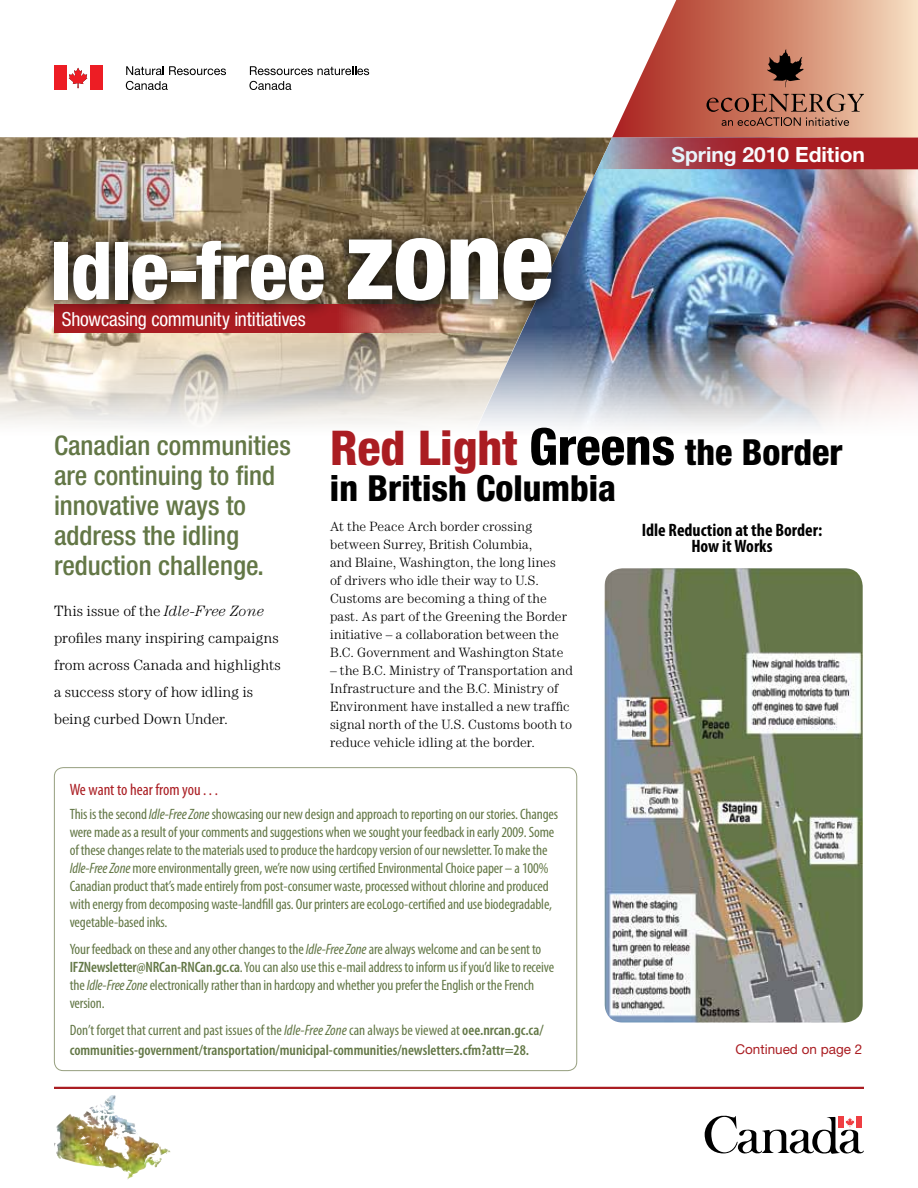
<style>
.page{position:relative;width:918px;height:1188px;background:#fff}
.page>*{position:absolute;margin:0;border:0;box-sizing:border-box;transform-origin:0 0}
.t1{font:800 condensed 80.25px "Helvetica Neue LT Std";letter-spacing:-.015em;color:#fff}
.t2{font:800 condensed 36px/36px "Helvetica Neue LT Std";color:#000}
.t3{font:500 condensed 27px/30px "Helvetica Neue LT Std";color:#637746}
.t4{font:700 21px "Helvetica Neue LT Std";color:#fff}
.t5{font:condensed 19.5px "Helvetica Neue LT Std";letter-spacing:-.01em;color:#fff}
.t6{font:700 condensed 18px/16.5px "Myriad Pro";color:#000;text-align:center}
.t7{font:condensed 16.5px "Myriad Pro";color:#aa1d22}
.t8{font:condensed 15px/18px "Myriad Pro";letter-spacing:-.01em;color:#637746}
.t9{font:600 condensed 15px/19.5px "Myriad Pro";color:#637746}
.t10{font:300 15px/27px "Century Std";letter-spacing:.01em;color:#000}
.t11{font:300 13.5px/18px "Century Std";letter-spacing:.01em;color:#000}
.t12{font:13.5px "Helvetica Neue LT Std";color:#aa1d22}
.s1{font-size:110.25px}
.s2{font-style:italic}
.s3{font-size:48px;color:#aa1d22}
.s4{font-size:51px}
.s5{font-weight:600}
.s6{font-weight:400}
.s7{font-weight:400;font-style:italic}
</style>
<div class="page">
<img style="left:605px;top:568px;width:258px;height:455px">
<img style="left:0;top:137px;width:597px;height:288px">
<img style="left:466px;top:138px;width:452px;height:289px">
<img style="left:106px;top:1095px;width:10px;height:16px">
<div style="left:54px;top:66px;width:12px;height:24px;background:#ed1d24"></div>
<svg style="left:69px;top:68px;width:18px;height:20px"></svg>
<div style="left:90px;top:66px;width:12px;height:24px;background:#ed1d24"></div>
<svg style="left:250px;top:66px;width:119px;height:9px"></svg>
<svg style="left:249px;top:81px;width:42px;height:9px"></svg>
<svg style="left:126px;top:66px;width:100px;height:9px"></svg>
<svg style="left:126px;top:81px;width:42px;height:9px"></svg>
<hr style="left:54px;top:1087px;width:810px;height:2px;background:#aa1d22">
<svg style="left:705px;top:1115px;width:159px;height:39px"></svg>
<div style="left:54px;top:767px;width:523px;height:304px;border:1px solid #969f7f;border-radius:9px"></div>
<svg style="left:54px;top:318px;width:501px;height:15px;background:#a64341"></svg>
<svg style="left:597px;top:0;width:321px;height:169px;background:#c98375"></svg>
<svg style="left:36px;top:220px;width:534px;height:98px;background:#604b3c"></svg>
<h1 class="t1" style="left:50px;top:221px;width:505px">Idle-free <span class="s1">zone</span></h1>
<h3 class="t5" style="left:62px;top:308px;width:245px">Showcasing community intitiatives</h3>
<h3 class="t4" style="left:671px;top:141px;width:195px">Spring 2010 Edition</h3>
<h3 class="t3" style="left:54px;top:430px;width:238px">Canadian communities are continuing to find innovative ways to address the idling reduction challenge.</h3>
<p class="t10" style="left:54px;top:597px;width:228px">This issue of the <span class="s2">Idle-Free Zone </span>profiles many inspiring campaigns from across Canada and highlights a success story of how idling is being curbed Down Under.</p>
<h2 class="t2" style="left:330px;top:433px;width:514px"><span class="s3">Red Light</span> <span class="s4">Greens</span> the Border in British Columbia</h2>
<p class="t11" style="left:330px;top:517px;width:238px">At the Peace Arch border crossing between Surrey, British Columbia,<br>and Blaine, Washington, the long lines of drivers who idle their way to U.S.<br>Customs are becoming a thing of the past. As part of the Greening the Border initiative – a collaboration between the B.C. Government and Washington State</p>
<p class="t11" style="left:330px;top:661px;width:244px">– the B.C. Ministry of Transportation and Infrastructure and the B.C. Ministry of Environment have installed a new traffic signal north of the U.S. Customs booth to reduce vehicle idling at the border.</p>
<p class="t6" style="left:642px;top:521px;width:182px">Idle Reduction at the Border:<br>How it Works</p>
<p class="t7" style="left:70px;top:780px;width:150px">We want to hear from you . . .</p>
<p class="t8" style="left:70px;top:805px;width:490px">This is the second <span class="s2">Idle-Free Zone</span> showcasing our new design and approach to reporting on our stories. Changes were made as a result of your comments and suggestions when we sought your feedback in early 2009. Some of these changes relate to the materials used to produce the hardcopy version of our newsletter. To make the <span class="s2">Idle-Free Zone</span> more environmentally green, we’re now using certified Environmental Choice paper – a 100% Canadian product that’s made entirely from post-consumer waste, processed without chlorine and produced with energy from decomposing waste-landfill gas. Our printers are ecoLogo-certified and use biodegradable, vegetable-based inks.</p>
<p class="t8" style="left:70px;top:940px;width:486px">Your feedback on these and any other changes to the <span class="s2">Idle-Free Zone</span> are always welcome and can be sent to <span class="s5">IFZNewsletter@NRCan-RNCan.gc.ca</span>. You can also use this e-mail address to inform us if you’d like to receive the <span class="s2">Idle-Free Zone</span> electronically rather than in hardcopy and whether you prefer the English or the French version.</p>
<p class="t9" style="left:70px;top:1020px;width:475px"><span class="s6">Don’t forget that current and past issues of the</span> <span class="s7">Idle-Free Zone</span> <span class="s6">can always be viewed at</span> oee.nrcan.gc.ca/ communities-government/transportation/municipal-communities/newsletters.cfm?attr=28.</p>
<p class="t12" style="left:735px;top:1041px;width:128px">Continued on page 2</p>
</div>
